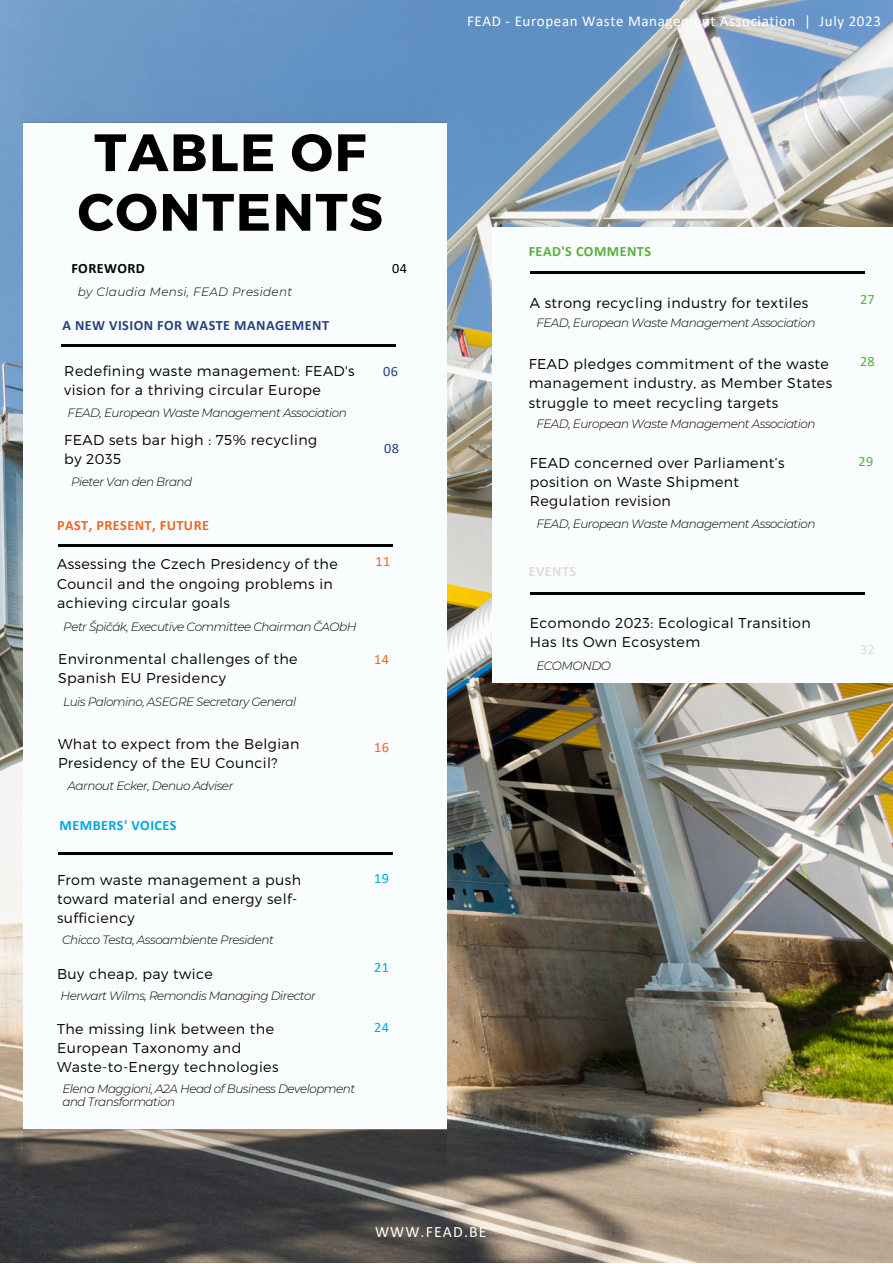
<style>
.page{position:relative;width:893px;height:1264px;background:#fff}
.page>*{position:absolute;margin:0;border:0;box-sizing:border-box;transform-origin:0 0}
.t1{font:700 52.5px/59.6px "Montserrat";letter-spacing:.03em;color:#000;text-align:center}
.t2{font:15.75px "Calibri";letter-spacing:.07em;color:#fff}
.t3{font:15px "Calibri";letter-spacing:.04em;color:#fff}
.t4{font:300 14.25px/19px "Montserrat";letter-spacing:.03em;color:#000}
.t5{font:700 14.25px "Calibri";letter-spacing:.03em;color:#28407d}
.t6{font:700 14.25px "Calibri";letter-spacing:.03em;color:#eb6723}
.t7{font:700 14.25px "Calibri";letter-spacing:.03em;color:#58af3c}
.t8{font:700 14.25px "Calibri";letter-spacing:.03em;color:#00a7e1}
.t9{font:700 14.25px "Calibri";letter-spacing:.03em;color:#000}
.t10{font:700 14.25px "Calibri";letter-spacing:.03em;color:#ddd}
.t11{font:14.25px "Calibri";color:#eb6723}
.t12{font:14.25px "Calibri";color:#00a7e1}
.t13{font:14.25px "Calibri";color:#58af3c}
.t14{font:14.25px "Calibri";color:#28407d}
.t15{font:14.25px "Calibri";color:#000}
.t16{font:14.25px "Calibri";color:#ddd}
.t17{font:italic 300 12px/13px "Montserrat";letter-spacing:-.04em;color:#000}
.t18{font:italic 300 12px "Montserrat";letter-spacing:.03em;color:#000}
</style>
<div class="page">
<img style="left:0;top:0;width:892px;height:1262px">
<img style="left:24px;top:80px;width:423px;height:1132px">
<hr style="left:61px;top:344px;width:334px;height:2px;background:#000">
<img style="left:492px;top:228px;width:400px;height:454px">
<hr style="left:529px;top:272px;width:335px;height:2px;background:#000">
<hr style="left:529px;top:592px;width:335px;height:2px;background:#000">
<hr style="left:58px;top:544px;width:335px;height:2px;background:#000">
<hr style="left:58px;top:852px;width:335px;height:2px;background:#000">
<p class="t1" style="left:78px;top:120px;width:307px">TABLE OF<br>CONTENTS</p>
<p class="t9" style="left:71px;top:262px;width:75px">FOREWORD</p>
<p class="t15" style="left:392px;top:262px;width:16px">04</p>
<p class="t18" style="left:78px;top:284px;width:216px">by Claudia Mensi, FEAD President</p>
<p class="t5" style="left:62px;top:319px;width:268px">A NEW VISION FOR WASTE MANAGEMENT</p>
<p class="t4" style="left:64px;top:361px;width:292px">Redefining waste management: FEAD's vision for a thriving circular Europe</p>
<p class="t14" style="left:383px;top:365px;width:16px">06</p>
<p class="t17" style="left:68px;top:406px;width:281px">FEAD, European Waste Management Association</p>
<p class="t4" style="left:64px;top:430px;width:254px">FEAD sets bar high : 75% recycling</p>
<p class="t4" style="left:64px;top:449px;width:58px">by 2035</p>
<p class="t17" style="left:71px;top:475px;width:123px">Pieter Van den Brand</p>
<p class="t6" style="left:57px;top:519px;width:153px">PAST, PRESENT, FUTURE</p>
<p class="t4" style="left:57px;top:554px;width:282px">Assessing the Czech Presidency of the<br>Council and the ongoing problems in achieving circular goals</p>
<p class="t17" style="left:63px;top:620px;width:295px">Petr Špičák, Executive Committee Chairman ČAObH</p>
<p class="t4" style="left:58px;top:648px;width:241px">Environmental challenges of the<br>Spanish EU Presidency</p>
<p class="t17" style="left:63px;top:695px;width:234px">Luis Palomino, ASEGRE Secretary General</p>
<p class="t4" style="left:58px;top:734px;width:243px">What to expect from the Belgian<br>Presidency of the EU Council?</p>
<p class="t17" style="left:68px;top:779px;width:167px">Aarnout Ecker, Denuo Adviser</p>
<p class="t8" style="left:60px;top:819px;width:118px">MEMBERS' VOICES</p>
<p class="t4" style="left:57px;top:869px;width:245px">From waste management a push toward material and energy self&shy;sufficiency</p>
<p class="t17" style="left:62px;top:933px;width:213px">Chicco Testa, Assoambiente President</p>
<p class="t4" style="left:57px;top:963px;width:157px">Buy cheap, pay twice</p>
<p class="t17" style="left:60px;top:989px;width:257px">Herwart Wilms, Remondis Managing Director</p>
<p class="t4" style="left:57px;top:1018px;width:223px">The missing link between the<br>European Taxonomy and<br>Waste-to-Energy technologies</p>
<p class="t17" style="left:62px;top:1082px;width:294px">Elena Maggioni, A2A Head of Business Development and Transformation</p>
<p class="t14" style="left:384px;top:442px;width:16px">08</p>
<p class="t11" style="left:375px;top:555px;width:16px">11</p>
<p class="t11" style="left:374px;top:653px;width:16px">14</p>
<p class="t11" style="left:374px;top:741px;width:16px">16</p>
<p class="t12" style="left:374px;top:872px;width:16px">19</p>
<p class="t12" style="left:374px;top:961px;width:16px">21</p>
<p class="t12" style="left:374px;top:1021px;width:16px">24</p>
<p class="t3" style="left:467px;top:15px;width:415px">FEAD - European Waste Management Association | July 2023</p>
<p class="t7" style="left:528px;top:245px;width:124px">FEAD'S COMMENTS</p>
<p class="t4" style="left:529px;top:292px;width:280px">A strong recycling industry for textiles</p>
<p class="t17" style="left:536px;top:316px;width:281px">FEAD, European Waste Management Association</p>
<p class="t4" style="left:528px;top:354px;width:305px">FEAD pledges commitment of the waste management industry, as Member States struggle to meet recycling targets</p>
<p class="t17" style="left:536px;top:417px;width:281px">FEAD, European Waste Management Association</p>
<p class="t4" style="left:529px;top:452px;width:256px">FEAD concerned over Parliament’s position on Waste Shipment<br>Regulation revision</p>
<p class="t17" style="left:536px;top:517px;width:281px">FEAD, European Waste Management Association</p>
<p class="t10" style="left:528px;top:565px;width:49px">EVENTS</p>
<p class="t4" style="left:529px;top:613px;width:282px">Ecomondo 2023: Ecological Transition<br>Has Its Own Ecosystem</p>
<p class="t17" style="left:536px;top:659px;width:76px">ECOMONDO</p>
<p class="t13" style="left:859px;top:294px;width:16px">27</p>
<p class="t13" style="left:859px;top:355px;width:16px">28</p>
<p class="t13" style="left:858px;top:455px;width:16px">29</p>
<p class="t16" style="left:859px;top:643px;width:16px">32</p>
<p class="t2" style="left:375px;top:1225px;width:113px">WWW.FEAD.BE</p>
</div>
